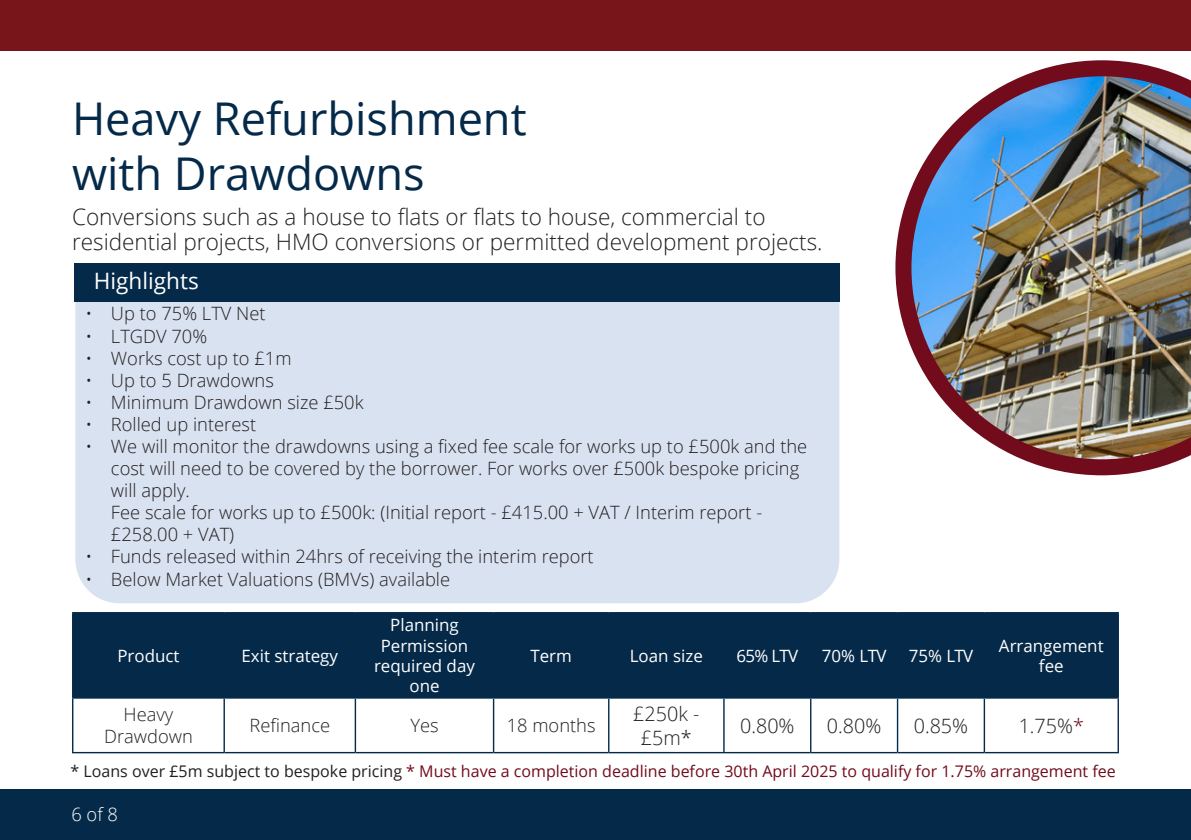
<style>
.page{position:relative;width:1191px;height:840px;background:#fff}
.page>*{position:absolute;margin:0;border:0;box-sizing:border-box;transform-origin:0 0}
.t1{font:45.2px "Open Sans";color:#052a49}
.t2{font:300 22.6px/25.4px "Open Sans";color:#231f20}
.t3{font:22.6px "Open Sans";color:#fff}
.t4{font:300 19.8px/23.6px "Open Sans";color:#231f20;text-align:center}
.t5{font:300 18.4px/22px "Open Sans";color:#231f20}
.ParaStyle01-Leading_Auto__Align_Left{font:300 18.4px "Open Sans";color:#fff}
.t6{font:17px/20.2px "Open Sans";color:#fff;text-align:center}
.t7{font:16px "Open Sans";color:#720b1b}
.s1{color:#720b1b}
.s2{color:#231f20}
</style>
<div class="page">
<div style="left:0;top:0;width:1191px;height:51px;background:#78151a"></div>
<div style="left:0;top:788px;width:1191px;height:51px;background:#052a49"></div>
<img style="left:895px;top:60px;width:296px;height:415px">
<div style="left:75px;top:301px;width:764px;height:302px;background:#d9e2f0"></div>
<div style="left:74px;top:263px;width:765px;height:38px;background:#052a49"></div>
<div style="left:73px;top:613px;width:1044px;height:83px;background:#052a49"></div>
<hr style="left:72px;top:611px;width:152px;height:2px;background:#052a49">
<hr style="left:72px;top:613px;width:1px;height:83px;background:#052a49">
<hr style="left:224px;top:611px;width:131px;height:2px;background:#052a49">
<hr style="left:223px;top:613px;width:2px;height:83px;background:#052a49">
<hr style="left:355px;top:611px;width:138px;height:2px;background:#052a49">
<hr style="left:355px;top:613px;width:1px;height:83px;background:#052a49">
<hr style="left:493px;top:611px;width:116px;height:2px;background:#052a49">
<hr style="left:493px;top:613px;width:1px;height:83px;background:#052a49">
<hr style="left:609px;top:611px;width:115px;height:2px;background:#052a49">
<hr style="left:608px;top:613px;width:1px;height:83px;background:#052a49">
<hr style="left:724px;top:611px;width:86px;height:2px;background:#052a49">
<hr style="left:723px;top:613px;width:1px;height:83px;background:#052a49">
<hr style="left:810px;top:611px;width:87px;height:2px;background:#052a49">
<hr style="left:810px;top:613px;width:1px;height:83px;background:#052a49">
<hr style="left:897px;top:611px;width:87px;height:2px;background:#052a49">
<hr style="left:897px;top:613px;width:1px;height:83px;background:#052a49">
<hr style="left:984px;top:611px;width:135px;height:2px;background:#052a49">
<hr style="left:983px;top:613px;width:2px;height:83px;background:#052a49">
<hr style="left:1117px;top:613px;width:2px;height:83px;background:#052a49">
<hr style="left:72px;top:696px;width:152px;height:2px;background:#052a49">
<hr style="left:72px;top:698px;width:1px;height:53px;background:#052a49">
<hr style="left:224px;top:696px;width:131px;height:2px;background:#052a49">
<hr style="left:223px;top:698px;width:2px;height:53px;background:#052a49">
<hr style="left:355px;top:696px;width:138px;height:2px;background:#052a49">
<hr style="left:355px;top:698px;width:1px;height:53px;background:#052a49">
<hr style="left:493px;top:696px;width:116px;height:2px;background:#052a49">
<hr style="left:493px;top:698px;width:1px;height:53px;background:#052a49">
<hr style="left:609px;top:696px;width:115px;height:2px;background:#052a49">
<hr style="left:608px;top:698px;width:1px;height:53px;background:#052a49">
<hr style="left:724px;top:696px;width:86px;height:2px;background:#052a49">
<hr style="left:723px;top:698px;width:1px;height:53px;background:#052a49">
<hr style="left:810px;top:696px;width:87px;height:2px;background:#052a49">
<hr style="left:810px;top:698px;width:1px;height:53px;background:#052a49">
<hr style="left:897px;top:696px;width:87px;height:2px;background:#052a49">
<hr style="left:897px;top:698px;width:1px;height:53px;background:#052a49">
<hr style="left:984px;top:696px;width:135px;height:2px;background:#052a49">
<hr style="left:983px;top:698px;width:2px;height:53px;background:#052a49">
<hr style="left:1117px;top:698px;width:2px;height:53px;background:#052a49">
<hr style="left:72px;top:751px;width:152px;height:2px;background:#052a49">
<hr style="left:224px;top:751px;width:131px;height:2px;background:#052a49">
<hr style="left:355px;top:751px;width:138px;height:2px;background:#052a49">
<hr style="left:493px;top:751px;width:116px;height:2px;background:#052a49">
<hr style="left:609px;top:751px;width:115px;height:2px;background:#052a49">
<hr style="left:724px;top:751px;width:86px;height:2px;background:#052a49">
<hr style="left:810px;top:751px;width:87px;height:2px;background:#052a49">
<hr style="left:897px;top:751px;width:87px;height:2px;background:#052a49">
<hr style="left:984px;top:751px;width:135px;height:2px;background:#052a49">
<p class="t1" style="left:72px;top:88px;width:456px">Heavy Refurbishment</p>
<p class="t1" style="left:72px;top:142px;width:354px">with Drawdowns</p>
<p class="t2" style="left:72px;top:203px;width:752px">Conversions such as a house to flats or flats to house, commercial to residential projects, HMO conversions or permitted development projects.</p>
<p class="t3" style="left:94px;top:265px;width:106px">Highlights</p>
<p class="t5" style="left:86px;top:301px;width:182px">• Up to 75% LTV Net</p>
<p class="t5" style="left:86px;top:324px;width:123px">• LTGDV 70%</p>
<p class="t5" style="left:86px;top:346px;width:207px">• Works cost up to £1m</p>
<p class="t5" style="left:86px;top:368px;width:190px">• Up to 5 Drawdowns</p>
<p class="t5" style="left:86px;top:390px;width:279px">• Minimum Drawdown size £50k</p>
<p class="t5" style="left:86px;top:412px;width:172px">• Rolled up interest</p>
<p class="t5" style="left:111px;top:434px;width:698px;text-indent:-25px">• We will monitor the drawdowns using a fixed fee scale for works up to £500k and the cost will need to be covered by the borrower. For works over £500k bespoke pricing will apply.<br>Fee scale for works up to £500k: (Initial report - £415.00 + VAT / Interim report - £258.00 + VAT)</p>
<p class="t5" style="left:86px;top:544px;width:510px">• Funds released within 24hrs of receiving the interim report</p>
<p class="t5" style="left:86px;top:567px;width:366px">• Below Market Valuations (BMVs) available</p>
<p class="t6" style="left:117px;top:644px;width:64px">Product</p>
<p class="t6" style="left:241px;top:644px;width:98px">Exit strategy</p>
<p class="t6" style="left:374px;top:614px;width:102px">Planning<br>Permission required day one</p>
<p class="t6" style="left:530px;top:644px;width:43px">Term</p>
<p class="t6" style="left:630px;top:644px;width:74px">Loan size</p>
<p class="t6" style="left:736px;top:644px;width:63px">65% LTV</p>
<p class="t6" style="left:822px;top:644px;width:66px">70% LTV</p>
<p class="t6" style="left:908px;top:644px;width:66px">75% LTV</p>
<p class="t6" style="left:999px;top:634px;width:106px">Arrangement</p>
<p class="t6" style="left:1039px;top:655px;width:26px">fee</p>
<p class="t4" style="left:633px;top:701px;width:68px">£250k - £5m*</p>
<p class="t5" style="left:104px;top:702px;width:90px;text-align:center">Heavy<br>Drawdown</p>
<p class="t5" style="left:249px;top:713px;width:82px">Refinance</p>
<p class="t5" style="left:410px;top:713px;width:30px">Yes</p>
<p class="t5" style="left:507px;top:713px;width:90px">18 months</p>
<p class="t4" style="left:740px;top:713px;width:56px">0.80%</p>
<p class="t4" style="left:827px;top:713px;width:56px">0.80%</p>
<p class="t4" style="left:913px;top:713px;width:56px">0.85%</p>
<p class="t4" style="left:1018px;top:713px;width:67px">1.75%<span class="s1">*</span></p>
<p class="t7" style="left:71px;top:759px;width:1046px"><span class="s2">* Loans over £5m subject to bespoke pricing</span> * Must have a completion deadline before 30th April 2025 to qualify for 1.75% arrangement fee</p>
<p class="ParaStyle01-Leading_Auto__Align_Left" style="left:71px;top:801px;width:48px">6 of 8</p>
</div>
